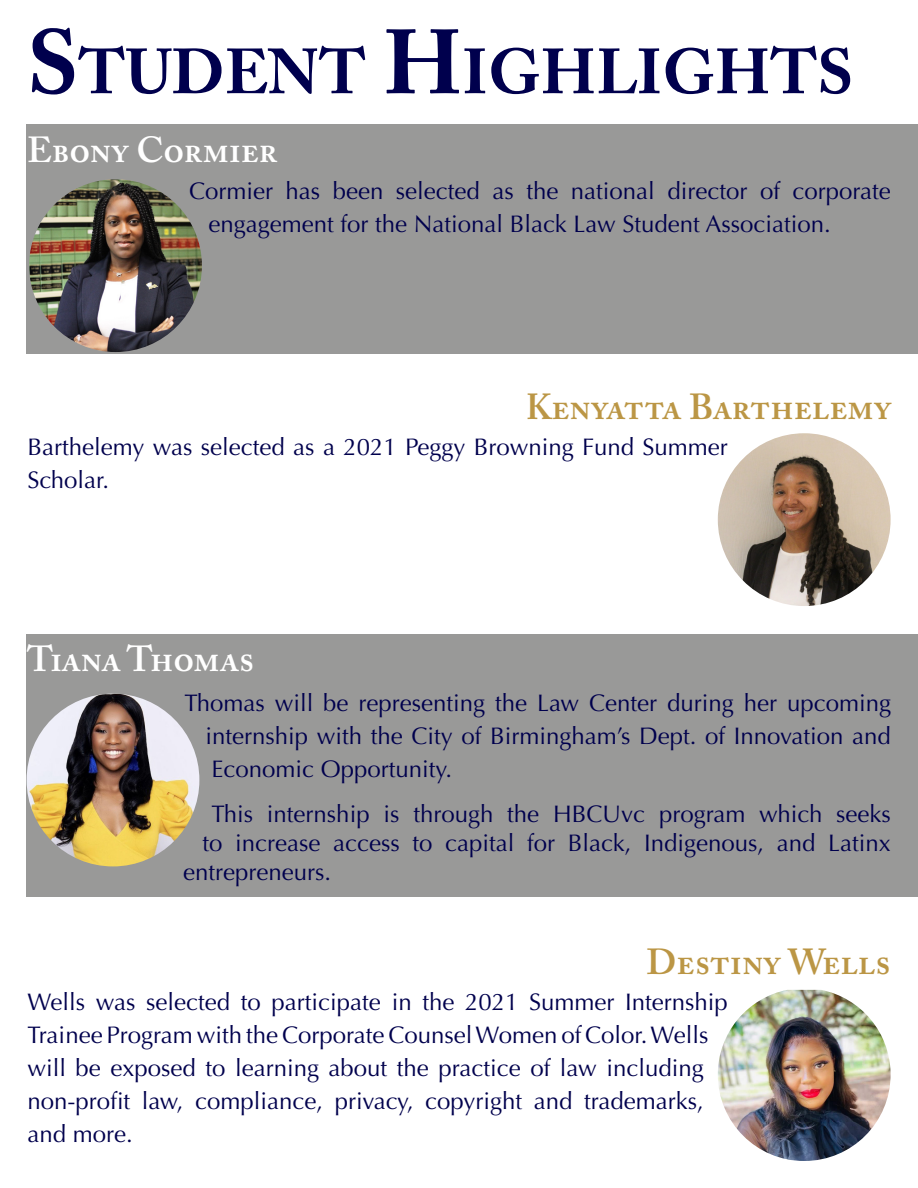
<style>
.page{position:relative;width:918px;height:1188px;background:#fff}
.page>*{position:absolute;margin:0;border:0;box-sizing:border-box;transform-origin:0 0}
.t1{font:700 63px "Adobe Caslon Pro";color:#00004d}
.t2{font:600 36px "Adobe Caslon Pro";color:#bb9645}
.t3{font:600 36px "Adobe Caslon Pro";letter-spacing:-.01em;color:#fff}
.t4{font:24px/33px "Optima";color:#00004d}
.s1{font-size:90px}
</style>
<div class="page">
<div style="left:27px;top:124px;width:891px;height:230px;background:#999998"></div>
<img style="left:29px;top:179px;width:173px;height:173px;border-radius:86px">
<img style="left:718px;top:433px;width:173px;height:173px;border-radius:86px">
<div style="left:27px;top:634px;width:891px;height:262px;background:#999998"></div>
<img style="left:27px;top:694px;width:172px;height:172px;border-radius:86px">
<img style="left:718px;top:990px;width:173px;height:171px">
<p class="t1" style="left:27px;top:35px;width:828px"><span class="s1">S</span>TUDENT <span class="s1">H</span>IGHLIGHTS</p>
<p class="t3" style="left:27px;top:129px;width:252px">Ebony Cormier</p>
<p class="t4" style="left:208px;top:175px;width:684px;text-indent:-20px">Cormier has been selected as the national director of corporate engagement for the National Black Law Student Association.</p>
<p class="t2" style="left:526px;top:385px;width:367px">Kenyatta Barthelemy</p>
<p class="t4" style="left:27px;top:431px;width:702px">Barthelemy was selected as a 2021 Peggy Browning Fund Summer<br>Scholar.</p>
<p class="t3" style="left:27px;top:637px;width:229px">Tiana Thomas</p>
<p class="t4" style="left:206px;top:687px;width:687px;text-align:justify;text-indent:-21px">Thomas will be representing the Law Center during her upcoming internship with the City of Birmingham’s Dept. of Innovation and Economic Opportunity.</p>
<p class="t4" style="left:212px;top:798px;width:681px">This internship is through the HBCUvc program which seeks</p>
<p class="t4" style="left:202px;top:827px;width:690px">to increase access to capital for Black, Indigenous, and Latinx</p>
<p class="t4" style="left:183px;top:856px;width:150px">entrepreneurs.</p>
<p class="t2" style="left:646px;top:940px;width:246px">Destiny Wells</p>
<p class="t4" style="left:27px;top:986px;width:702px">Wells was selected to participate in the 2021 Summer Internship Trainee Program with the Corporate Counsel Women of Color. Wells will be exposed to learning about the practice of law including non-profit law, compliance, privacy, copyright and trademarks, and more.</p>
</div>
